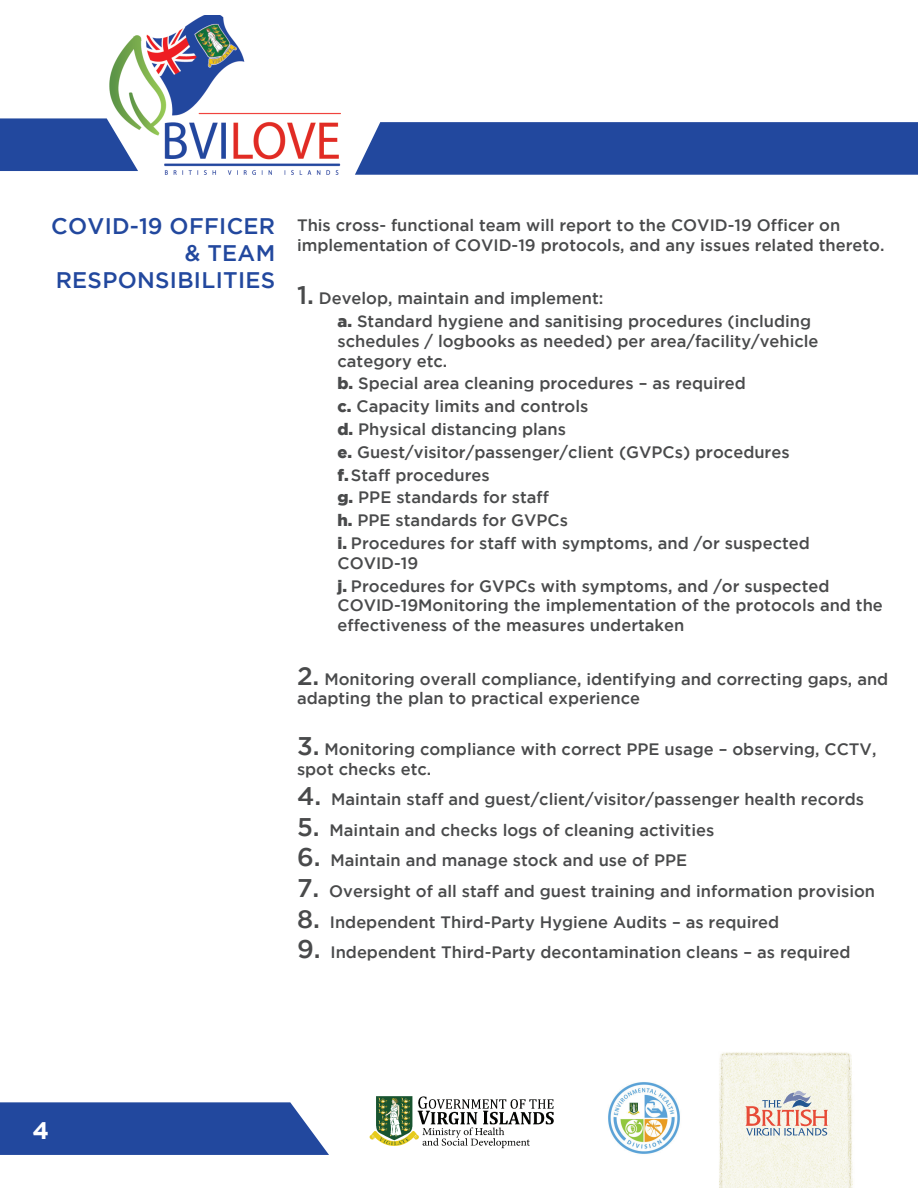
<style>
.page{position:relative;width:918px;height:1188px;background:#fff}
.page>*{position:absolute;margin:0;border:0;box-sizing:border-box;transform-origin:0 0}
.t1{font:700 24px "Gotham";color:#fff}
.t2{font:500 22.5px "Gotham";letter-spacing:.015em;color:#22489e}
.t3{font:500 16.5px/19.8px "Gotham";color:#494a4b}
.s1{font-size:25.5px}
.s2{font-weight:900}
</style>
<div class="page">
<img style="left:109px;top:15px;width:232px;height:159px">
<svg style="left:0;top:118px;width:138px;height:53px;background:#3b5da7"></svg>
<div style="left:355px;top:122px;width:563px;height:53px;background:#22489e"></div>
<svg style="left:0;top:1102px;width:329px;height:53px;background:#3054a4"></svg>
<img style="left:719px;top:1052px;width:134px;height:136px">
<svg style="left:745px;top:1091px;width:83px;height:45px;background:#dbc8c2"></svg>
<img style="left:369px;top:1096px;width:185px;height:53px">
<img style="left:608px;top:1082px;width:72px;height:72px">
<p class="t2" style="left:51px;top:213px;width:226px">COVID-19 OFFICER</p>
<p class="t2" style="left:185px;top:240px;width:92px">&amp; TEAM</p>
<p class="t2" style="left:56px;top:267px;width:221px">RESPONSIBILITIES</p>
<p class="t3" style="left:297px;top:215px;width:589px">This cross- functional team will report to the COVID-19 Officer on implementation of COVID-19 protocols, and any issues related thereto.</p>
<p class="t3" style="left:297px;top:288px;width:308px"><span class="s1">1.</span> Develop, maintain and implement:</p>
<p class="t3" style="left:338px;top:311px;width:483px"><span class="s2">a.</span> Standard hygiene and sanitising procedures (including schedules / logbooks as needed) per area/facility/vehicle category etc.</p>
<p class="t3" style="left:338px;top:373px;width:410px"><span class="s2">b.</span> Special area cleaning procedures – as required</p>
<p class="t3" style="left:338px;top:396px;width:252px"><span class="s2">c.</span> Capacity limits and controls</p>
<p class="t3" style="left:338px;top:419px;width:230px"><span class="s2">d.</span> Physical distancing plans</p>
<p class="t3" style="left:338px;top:442px;width:454px"><span class="s2">e.</span> Guest/visitor/passenger/client (GVPCs) procedures</p>
<p class="t3" style="left:338px;top:465px;width:154px"><span class="s2">f.</span>Staff procedures</p>
<p class="t3" style="left:338px;top:487px;width:213px"><span class="s2">g.</span> PPE standards for staff</p>
<p class="t3" style="left:338px;top:510px;width:232px"><span class="s2">h.</span> PPE standards for GVPCs</p>
<p class="t3" style="left:338px;top:533px;width:474px"><span class="s2">i.</span> Procedures for staff with symptoms, and /or suspected<br>COVID-19</p>
<p class="t3" style="left:338px;top:576px;width:547px"><span class="s2">j.</span> Procedures for GVPCs with symptoms, and /or suspected<br>COVID-19Monitoring the implementation of the protocols and the effectiveness of the measures undertaken</p>
<p class="t3" style="left:297px;top:669px;width:593px"><span class="s1">2.</span> Monitoring overall compliance, identifying and correcting gaps, and adapting the plan to practical experience</p>
<p class="t3" style="left:297px;top:739px;width:581px"><span class="s1">3.</span> Monitoring compliance with correct PPE usage – observing, CCTV, spot checks etc.</p>
<p class="t3" style="left:297px;top:789px;width:569px"><span class="s1">4.</span> Maintain staff and guest/client/visitor/passenger health records</p>
<p class="t3" style="left:297px;top:820px;width:419px"><span class="s1">5.</span> Maintain and checks logs of cleaning activities</p>
<p class="t3" style="left:297px;top:850px;width:392px"><span class="s1">6.</span> Maintain and manage stock and use of PPE</p>
<p class="t3" style="left:297px;top:881px;width:580px"><span class="s1">7.</span> Oversight of all staff and guest training and information provision</p>
<p class="t3" style="left:297px;top:912px;width:484px"><span class="s1">8.</span> Independent Third-Party Hygiene Audits – as required</p>
<p class="t3" style="left:297px;top:942px;width:555px"><span class="s1">9.</span> Independent Third-Party decontamination cleans – as required</p>
<h1 class="t1" style="left:32px;top:1116px;width:18px">4</h1>
</div>
